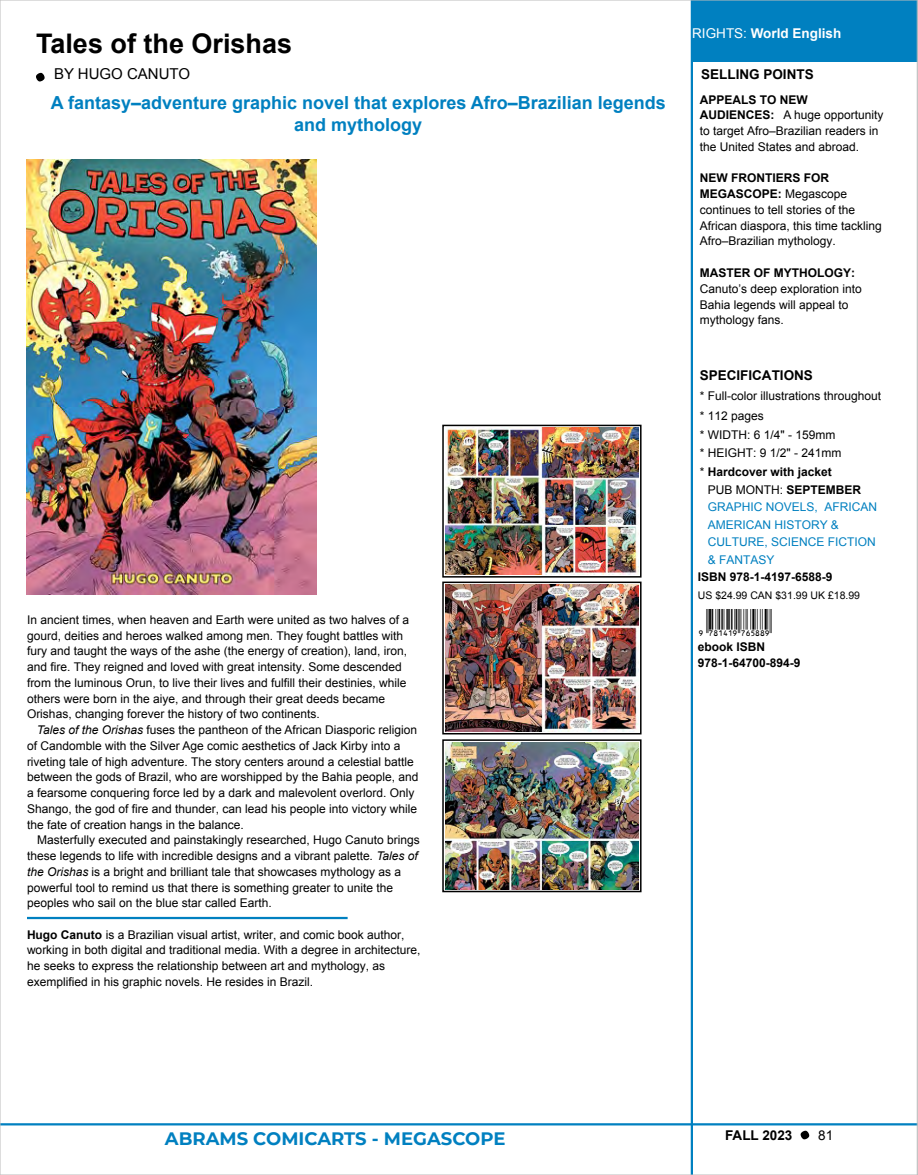
<style>
.page{position:relative;width:918px;height:1175px;background:#fff}
.page>*{position:absolute;margin:0;border:0;box-sizing:border-box;transform-origin:0 0}
.t1{font:700 27px "Arial";color:#000}
.t2{font:27px "UPC Half";color:#000}
.t3{font:700 18px/22.5px "Arial";color:#0080c0;text-align:center}
.t4{font:700 18px "Montserrat";color:#0080c0}
.t5{font:15px "Arial";color:#000}
.t6{font:700 13.5px "Arial";color:#000}
.t7{font:700 13.5px "Arial";color:#fff}
.t8{font:13.5px "Arial";color:#000}
.t9{font:12px/15.8px "Arial";color:#000}
.t10{font:12px "Arial";color:#0080c0}
.t11{font:700 12px/15.8px "Arial";color:#000}
.t12{font:10.5px "Arial";color:#000}
.s1{font-style:italic}
.s2{font-weight:700}
.s3{font-weight:400}
</style>
<div class="page">
<div style="left:801px;top:1131px;width:7px;height:7px;background:#000;border-radius:3px"></div>
<div style="left:801px;top:1130px;width:8px;height:9px;border:2px solid #000;border-radius:3px"></div>
<hr style="left:0;top:1123px;width:918px;height:2px;background:#0080c0">
<hr style="left:691px;top:0;width:2px;height:1174px;background:#0080c0">
<div style="left:442px;top:424px;width:200px;height:153px;border:2px solid #000"></div>
<img style="left:445px;top:428px;width:194px;height:146px">
<div style="left:442px;top:581px;width:200px;height:153px;border:2px solid #000"></div>
<img style="left:445px;top:584px;width:194px;height:147px">
<div style="left:442px;top:739px;width:200px;height:153px;border:2px solid #000"></div>
<img style="left:445px;top:742px;width:194px;height:147px">
<hr style="left:27px;top:916px;width:321px;height:3px;background:#0080c0">
<div style="left:692px;top:0;width:226px;height:62px;background:#0080c0"></div>
<div style="left:37px;top:74px;width:7px;height:7px;background:#000;border-radius:3px"></div>
<div style="left:36px;top:73px;width:9px;height:8px;border:2px solid #000;border-radius:3px"></div>
<img style="left:26px;top:160px;width:290px;height:434px">
<hr style="left:0;top:0;width:1px;height:1174px;background:#bcbcbc">
<hr style="left:917px;top:0;width:1px;height:1174px;background:#bcbcbc">
<hr style="left:0;top:0;width:918px;height:1px;background:#bcbcbc">
<hr style="left:0;top:1174px;width:918px;height:1px;background:#bcbcbc">
<p class="t1" style="left:36px;top:25px;width:258px">Tales of the Orishas</p>
<p class="t5" style="left:54px;top:64px;width:138px">BY HUGO CANUTO</p>
<p class="t3" style="left:51px;top:92px;width:616px">A fantasy–adventure graphic novel that explores Afro–Brazilian legends and mythology</p>
<p class="t9" style="left:27px;top:612px;width:384px">In ancient times, when heaven and Earth were united as two halves of a</p>
<p class="t9" style="left:27px;top:627px;width:378px">gourd, deities and heroes walked among men. They fought battles with</p>
<p class="t9" style="left:27px;top:643px;width:382px">fury and taught the ways of the ashe (the energy of creation), land, iron,</p>
<p class="t9" style="left:27px;top:659px;width:376px">and fire. They reigned and loved with great intensity. Some descended</p>
<p class="t9" style="left:27px;top:675px;width:381px">from the luminous Orun, to live their lives and fulfill their destinies, while</p>
<p class="t9" style="left:27px;top:690px;width:360px">others were born in the aiye, and through their great deeds became</p>
<p class="t9" style="left:27px;top:706px;width:294px">Orishas, changing forever the history of two continents.</p>
<p class="t9" style="left:37px;top:722px;width:382px"><span class="s1">Tales of the Orishas</span> fuses the pantheon of the African Diasporic religion</p>
<p class="t9" style="left:27px;top:738px;width:375px">of Candomble with the Silver Age comic aesthetics of Jack Kirby into a</p>
<p class="t9" style="left:27px;top:753px;width:388px">riveting tale of high adventure. The story centers around a celestial battle</p>
<p class="t9" style="left:27px;top:769px;width:393px">between the gods of Brazil, who are worshipped by the Bahia people, and</p>
<p class="t9" style="left:27px;top:785px;width:389px">a fearsome conquering force led by a dark and malevolent overlord. Only</p>
<p class="t9" style="left:27px;top:801px;width:392px">Shango, the god of fire and thunder, can lead his people into victory while</p>
<p class="t9" style="left:27px;top:816px;width:218px">the fate of creation hangs in the balance.</p>
<p class="t9" style="left:37px;top:832px;width:384px">Masterfully executed and painstakingly researched, Hugo Canuto brings</p>
<p class="t9" style="left:27px;top:848px;width:392px">these legends to life with incredible designs and a vibrant palette<span class="s1">. Tales of</span></p>
<p class="t9" style="left:27px;top:864px;width:376px"><span class="s1">the Orishas</span> is a bright and brilliant tale that showcases mythology as a</p>
<p class="t9" style="left:27px;top:879px;width:368px">powerful tool to remind us that there is something greater to unite the</p>
<p class="t9" style="left:27px;top:895px;width:246px">peoples who sail on the blue star called Earth.</p>
<p class="t9" style="left:27px;top:926px;width:395px"><span class="s2">Hugo Canuto</span> is a Brazilian visual artist, writer, and comic book author, working in both digital and traditional media. With a degree in architecture, he seeks to express the relationship between art and mythology, as exemplified in his graphic novels. He resides in Brazil.</p>
<p class="t7" style="left:692px;top:24px;width:151px"><span class="s3">RIGHTS:</span> World English</p>
<p class="t6" style="left:701px;top:66px;width:114px">SELLING POINTS</p>
<p class="t9" style="left:700px;top:92px;width:185px"><span class="s2">APPEALS TO NEW<br>AUDIENCES:</span> A huge opportunity to target Afro–Brazilian readers in the United States and abroad.</p>
<p class="t9" style="left:700px;top:170px;width:184px"><span class="s2">NEW FRONTIERS FOR<br>MEGASCOPE:</span> Megascope continues to tell stories of the<br>African diaspora, this time tackling<br>Afro–Brazilian mythology.</p>
<p class="t9" style="left:700px;top:265px;width:164px"><span class="s2">MASTER OF MYTHOLOGY:<br></span>Canuto’s deep exploration into<br>Bahia legends will appeal to mythology fans.</p>
<p class="t6" style="left:700px;top:366px;width:115px">SPECIFICATIONS</p>
<p class="t9" style="left:700px;top:387px;width:183px;line-height:18.9px">* Full-color illustrations throughout * 112 pages<br>* WIDTH: 6 1/4" - 159mm<br>* HEIGHT: 9 1/2" - 241mm<br>* <span class="s2">Hardcover with jacket</span></p>
<p class="t9" style="left:708px;top:481px;width:155px">PUB MONTH: <span class="s2">SEPTEMBER</span></p>
<p class="t10" style="left:708px;top:499px;width:171px">GRAPHIC NOVELS, AFRICAN</p>
<p class="t10" style="left:708px;top:516px;width:133px">AMERICAN HISTORY &amp;</p>
<p class="t10" style="left:708px;top:534px;width:170px">CULTURE, SCIENCE FICTION</p>
<p class="t10" style="left:708px;top:551px;width:68px">&amp; FANTASY</p>
<p class="t11" style="left:698px;top:569px;width:136px">ISBN 978-1-4197-6588-9</p>
<p class="t12" style="left:698px;top:588px;width:164px">US $24.99 CAN $31.99 UK £18.99</p>
<p class="t2" style="left:699px;top:610px;width:79px">ËxHSLELJy765889z</p>
<p class="t11" style="left:698px;top:639px;width:104px">ebook ISBN<br>978-1-64700-894-9</p>
<p class="t4" style="left:165px;top:1125px;width:342px">ABRAMS COMICARTS - MEGASCOPE</p>
<p class="t6" style="left:725px;top:1126px;width:69px">FALL 2023</p>
<p class="t8" style="left:818px;top:1126px;width:17px">81</p>
</div>
